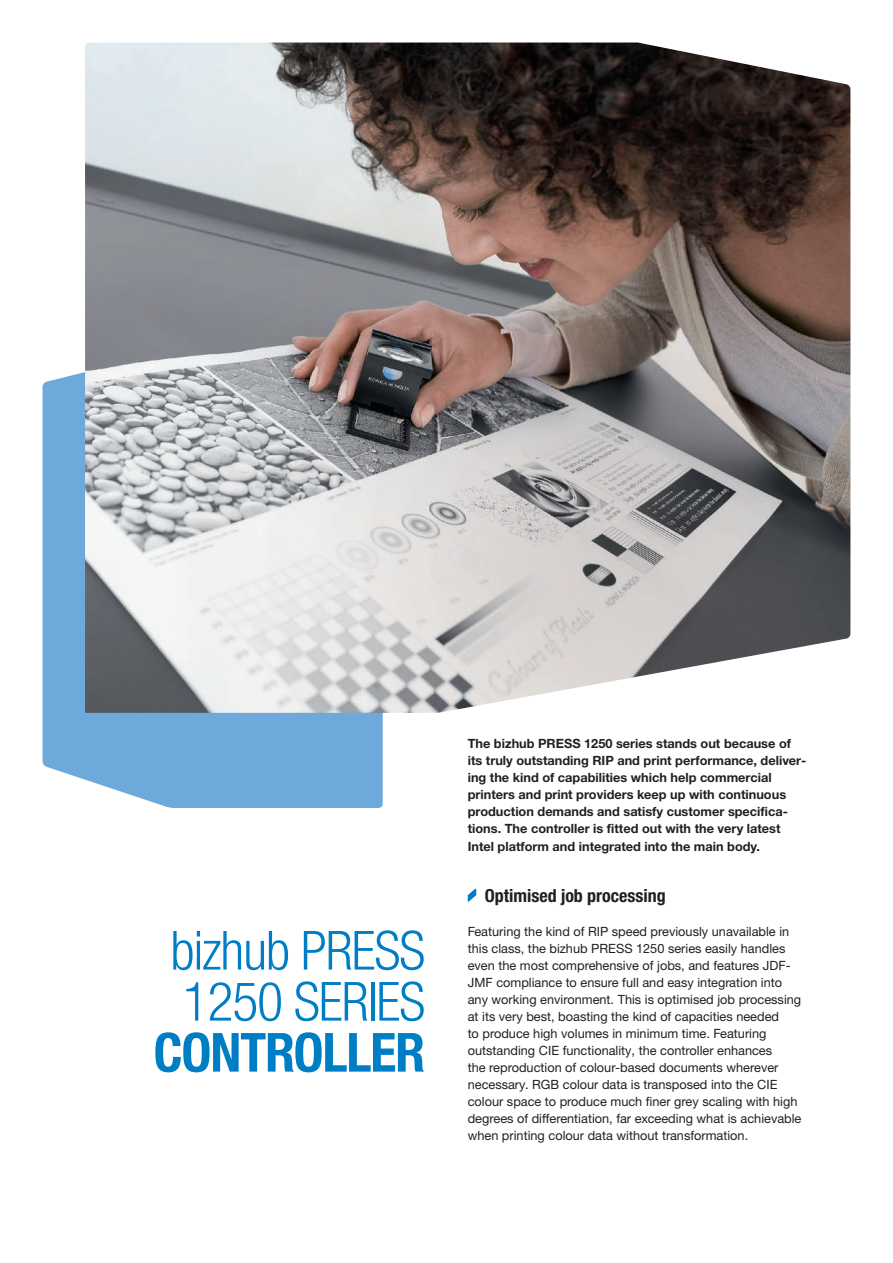
<style>
.page{position:relative;width:893px;height:1263px;background:#fff}
.page>*{position:absolute;margin:0;border:0;box-sizing:border-box;transform-origin:0 0}
.t1{font:300 condensed 54px/51px "Helvetica Neue LTW1 G";letter-spacing:-.02em;color:#007ec5}
.t2{font:700 condensed 54px "Helvetica Neue LTW1 G";letter-spacing:-.02em;color:#007ec5}
.t3{font:700 condensed 18px "Helvetica Neue LTW1 G";color:#231f20}
.t4{font:12.75px/17px "Helvetica Neue LTW1 G";color:#231f20}
.t5{font:700 12.75px/17px "Helvetica Neue LTW1 G";color:#231f20}
</style>
<div class="page">
<div style="left:43px;top:372px;width:340px;height:436px;background:#6da9db"></div>
<svg style="left:467px;top:888px;width:10px;height:14px"></svg>
<img style="left:85px;top:43px;width:765px;height:670px">
<h1 class="t1" style="left:171px;top:925px;width:256px">bizhub PRESS<br>1250 SERIES</h1>
<h1 class="t2" style="left:153px;top:1020px;width:273px">CONTROLLER</h1>
<p class="t5" style="left:468px;top:735px;width:340px">The bizhub PRESS 1250 series stands out because of its truly outstanding RIP and print performance, deliver&shy;ing the kind of capabilities which help commercial printers and print providers keep up with continuous production demands and satisfy customer specifica&shy;tions. The controller is fitted out with the very latest Intel platform and integrated into the main body.</p>
<h2 class="t3" style="left:485px;top:884px;width:183px">Optimised job processing</h2>
<p class="t4" style="left:468px;top:922px;width:335px">Featuring the kind of RIP speed previously unavailable in this class, the bizhub PRESS 1250 series easily handles even the most comprehensive of jobs, and features JDF-JMF compliance to ensure full and easy integration into any working environment. This is optimised job processing at its very best, boasting the kind of capacities needed<br>to produce high volumes in minimum time. Featuring outstanding CIE functionality, the controller enhances<br>the reproduction of colour-based documents wherever necessary. RGB colour data is transposed into the CIE colour space to produce much finer grey scaling with high degrees of differentiation, far exceeding what is achievable when printing colour data without transformation.</p>
</div>
